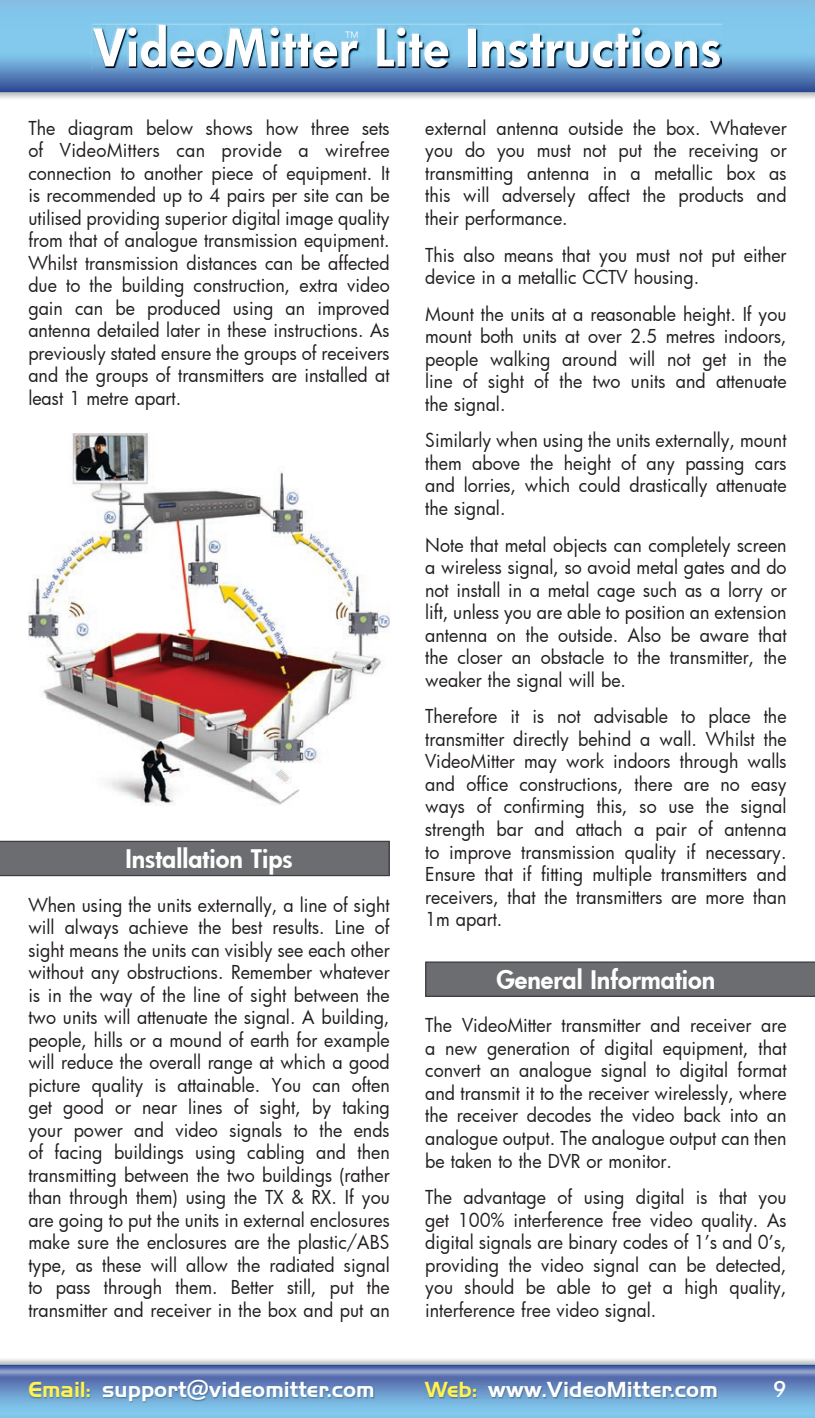
<style>
.page{position:relative;width:815px;height:1418px;background:#fff}
.page>*{position:absolute;margin:0;border:0;box-sizing:border-box;transform-origin:0 0}
.t1{font:800 50px "Futura";letter-spacing:.025em;color:#fff}
.t2{font:800 25px "Futura";color:#fff}
.t3{font:700 22.5px "Handel Got D";color:#fff}
.t4{font:500 22.5px "Futura BT";color:#fff}
.t5{font:18.75px/22.5px "Futura";color:#231f20;text-align:justify;scale:.95 1}
.t6{font:300 15px "Futura";color:#fff}
.s1{color:#fff34f}
.s2{font-family:"Futura";font-weight:800}
</style>
<div class="page">
<img style="left:28px;top:433px;width:362px;height:372px">
<svg style="left:0;top:840px;width:390px;height:36px;background:#6c6d6f"></svg>
<svg style="left:425px;top:961px;width:390px;height:35px;background:#6b6c6f"></svg>
<svg style="left:0;top:0;width:815px;height:92px;background:#6aa0d0"></svg>
<img style="left:92px;top:24px;width:630px;height:45px">
<img style="left:94px;top:26px;width:627px;height:42px">
<svg style="left:0;top:1364px;width:815px;height:53px;background:#709dcd"></svg>
<img style="left:29px;top:1380px;width:346px;height:22px">
<img style="left:425px;top:1382px;width:293px;height:16px">
<h1 class="t1" style="left:94px;top:14px;width:629px">VideoMitter Lite Instructions</h1>
<p class="t6" style="left:345px;top:27px;width:16px">™</p>
<p class="t5" style="left:28px;top:116px;width:382px">The diagram below shows how three sets of VideoMitters can provide a wirefree connection to another piece of equipment. It is recommended up to 4 pairs per site can be utilised providing superior digital image quality from that of analogue transmission equipment.<br>Whilst transmission distances can be affected due to the building construction, extra video gain can be produced using an improved antenna detailed later in these instructions. As previously stated ensure the groups of receivers and the groups of transmitters are installed at least 1 metre apart.</p>
<h2 class="t2" style="left:125px;top:841px;width:169px">Installation Tips</h2>
<p class="t5" style="left:28px;top:893px;width:382px">When using the units externally, a line of sight will always achieve the best results. Line of sight means the units can visibly see each other without any obstructions. Remember whatever is in the way of the line of sight between the two units will attenuate the signal. A building, people, hills or a mound of earth for example will reduce the overall range at which a good picture quality is attainable. You can often get good or near lines of sight, by taking your power and video signals to the ends of facing buildings using cabling and then transmitting between the two buildings (rather than through them) using the TX &amp; RX. If you are going to put the units in external enclosures make sure the enclosures are the plastic/ABS type, as these will allow the radiated signal to pass through them. Better still, put the transmitter and receiver in the box and put an</p>
<p class="t5" style="left:425px;top:116px;width:382px">external antenna outside the box. Whatever you do you must not put the receiving or transmitting antenna in a metallic box as this will adversely affect the products and their performance.</p>
<p class="t5" style="left:425px;top:243px;width:382px">This also means that you must not put either device in a metallic CCTV housing.</p>
<p class="t5" style="left:425px;top:302px;width:382px">Mount the units at a reasonable height. If you mount both units at over 2.5 metres indoors, people walking around will not get in the line of sight of the two units and attenuate the signal.</p>
<p class="t5" style="left:425px;top:429px;width:382px">Similarly when using the units externally, mount them above the height of any passing cars and lorries, which could drastically attenuate the signal.</p>
<p class="t5" style="left:425px;top:533px;width:382px">Note that metal objects can completely screen a wireless signal, so avoid metal gates and do not install in a metal cage such as a lorry or lift, unless you are able to position an extension antenna on the outside. Also be aware that the closer an obstacle to the transmitter, the weaker the signal will be.</p>
<p class="t5" style="left:425px;top:705px;width:382px">Therefore it is not advisable to place the transmitter directly behind a wall. Whilst the VideoMitter may work indoors through walls and office constructions, there are no easy ways of confirming this, so use the signal strength bar and attach a pair of antenna to improve transmission quality if necessary.<br>Ensure that if fitting multiple transmitters and receivers, that the transmitters are more than 1m apart.</p>
<h2 class="t2" style="left:496px;top:962px;width:221px">General Information</h2>
<p class="t5" style="left:425px;top:1013px;width:382px">The VideoMitter transmitter and receiver are a new generation of digital equipment, that convert an analogue signal to digital format and transmit it to the receiver wirelessly, where the receiver decodes the video back into an analogue output. The analogue output can then be taken to the DVR or monitor.</p>
<p class="t5" style="left:425px;top:1185px;width:382px">The advantage of using digital is that you get 100% interference free video quality. As digital signals are binary codes of 1’s and 0’s, providing the video signal can be detected, you should be able to get a high quality, interference free video signal.</p>
<p class="t3" style="left:28px;top:1376px;width:348px"><span class="s1">Email:</span> support<span class="s2">@</span>videomitter.com</p>
<p class="t3" style="left:424px;top:1376px;width:295px"><span class="s1">Web:</span> <span class="s2">www</span>.VideoMitter.com</p>
<p class="t4" style="left:773px;top:1374px;width:15px">9</p>
</div>
